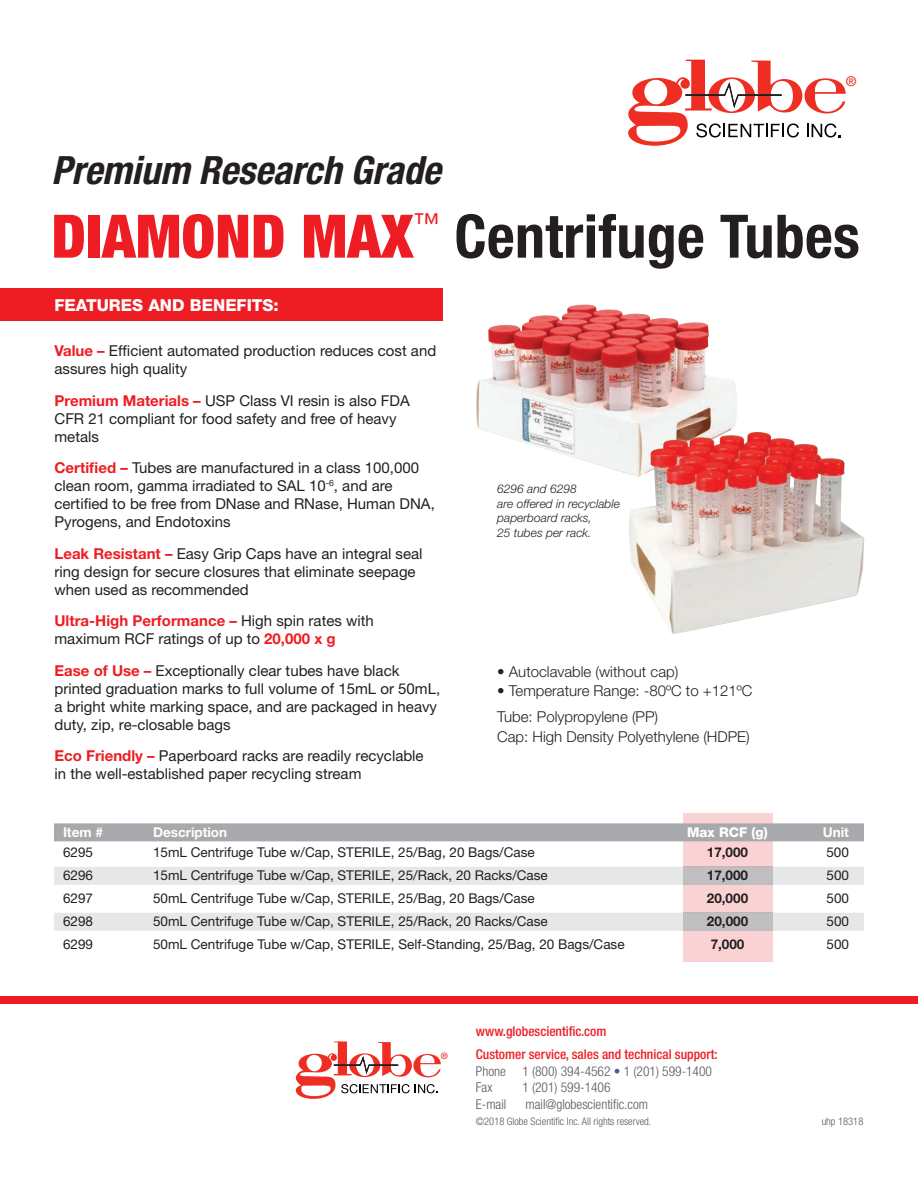
<style>
.page{position:relative;width:918px;height:1188px;background:#fff}
.page>*{position:absolute;margin:0;border:0;box-sizing:border-box;transform-origin:0 0}
.t1{font:700 condensed 60px "Helvetica Neue";letter-spacing:.005em;color:#231f20}
.t2{font:900 condensed 60px "Helvetica Neue";letter-spacing:.005em;color:#ee1d23}
.t3{font:italic 700 condensed 39px "Helvetica Neue";letter-spacing:-.005em;color:#231f20}
.t4{font:condensed 26.25px "Helvetica Neue";color:#ee1d23}
.t5{font:800 16.5px "Helvetica Neue";color:#fff}
.t6{font:15px/18px "Helvetica Neue";color:#231f20}
.t7{font:300 15px/26.2px "Helvetica Neue";color:#231f20}
.t8{font:13.5px "Helvetica Neue";color:#231f20}
.t9{font:300 condensed 13.5px/16.5px "Helvetica Neue";color:#57585a}
.t10{font:500 condensed 13.5px/23.2px "Helvetica Neue";color:#ee1d23}
.t11{font:700 13.5px "Helvetica Neue";color:#231f20}
.t12{font:700 13.5px "Helvetica Neue";color:#fff}
.t13{font:800 13.5px "Helvetica Neue";color:#fff}
.t14{font:500 13.5px "Helvetica Neue";color:#ee2e22}
.t15{font:italic 300 12px/14.4px "Helvetica Neue";color:#231f20}
.t16{font:300 condensed 10.5px "Helvetica Neue";color:#57585a}
.t17{font:500 9px "Helvetica Neue";color:#ee2e22}
.s1{font-weight:700;color:#ee1d23}
.s2{color:#4d5a9e}
</style>
<div class="page">
<div style="left:683px;top:813px;width:90px;height:149px;background:#fbd2d3"></div>
<div style="left:54px;top:823px;width:810px;height:18px;background:#a8a9ad"></div>
<div style="left:54px;top:867px;width:810px;height:18px;background:#e6e7e9"></div>
<div style="left:54px;top:913px;width:810px;height:18px;background:#e6e7e9"></div>
<div style="left:683px;top:867px;width:89px;height:18px;background:#bfbfc1"></div>
<div style="left:683px;top:913px;width:89px;height:18px;background:#bfbfc1"></div>
<svg style="left:628px;top:60px;width:218px;height:86px"></svg>
<div style="left:0;top:288px;width:442px;height:33px;background:#ee1d23"></div>
<div style="left:0;top:996px;width:918px;height:8px;background:#ee1d23"></div>
<img style="left:476px;top:304px;width:261px;height:170px">
<img style="left:629px;top:432px;width:235px;height:202px">
<svg style="left:296px;top:1041px;width:145px;height:58px"></svg>
<p class="t14" style="left:846px;top:73px;width:12px">®</p>
<h2 class="t3" style="left:52px;top:147px;width:391px">Premium Research Grade</h2>
<h1 class="t2" style="left:52px;top:199px;width:363px">DIAMOND MAX</h1>
<h3 class="t4" style="left:414px;top:208px;width:27px">™</h3>
<h1 class="t1" style="left:454px;top:200px;width:407px">Centrifuge Tubes</h1>
<p class="t5" style="left:55px;top:296px;width:226px">FEATURES AND BENEFITS:</p>
<p class="t6" style="left:55px;top:342px;width:383px"><span class="s1">Value –</span> Efficient automated production reduces cost and assures high quality</p>
<p class="t6" style="left:55px;top:391px;width:357px"><span class="s1">Premium Materials –</span> USP Class VI resin is also FDA<br>CFR 21 compliant for food safety and free of heavy metals</p>
<p class="t6" style="left:55px;top:459px;width:382px"><span class="s1">Certified –</span> Tubes are manufactured in a class 100,000 clean room, gamma irradiated to SAL 10<sup>-6</sup>, and are certified to be free from DNase and RNase, Human DNA, Pyrogens, and Endotoxins</p>
<p class="t6" style="left:55px;top:544px;width:370px"><span class="s1">Leak Resistant –</span> Easy Grip Caps have an integral seal ring design for secure closures that eliminate seepage when used as recommended</p>
<p class="t6" style="left:55px;top:612px;width:321px"><span class="s1">Ultra-High Performance –</span> High spin rates with maximum RCF ratings of up to <span class="s1">20,000 x g</span></p>
<p class="t6" style="left:55px;top:661px;width:387px"><span class="s1">Ease of Use –</span> Exceptionally clear tubes have black printed graduation marks to full volume of 15mL or 50mL, a bright white marking space, and are packaged in heavy duty, zip, re-closable bags</p>
<p class="t6" style="left:55px;top:747px;width:371px"><span class="s1">Eco Friendly –</span> Paperboard racks are readily recyclable in the well-established paper recycling stream</p>
<p class="t15" style="left:497px;top:482px;width:124px">6296 and 6298<br>are offered in recyclable paperboard racks,<br>25 tubes per rack.</p>
<p class="t7" style="left:497px;top:658px;width:183px">• Autoclavable (without cap)</p>
<p class="t7" style="left:497px;top:677px;width:257px">• Temperature Range: -80ºC to +121ºC<br>Tube: Polypropylene (PP)</p>
<p class="t7" style="left:497px;top:723px;width:254px">Cap: High Density Polyethylene (HDPE)</p>
<p class="t12" style="left:63px;top:824px;width:41px">Item #</p>
<p class="t12" style="left:153px;top:824px;width:76px">Description</p>
<p class="t13" style="left:687px;top:824px;width:82px">Max RCF (g)</p>
<p class="t12" style="left:823px;top:824px;width:28px">Unit</p>
<p class="t8" style="left:63px;top:845px;width:32px">6295</p>
<p class="t8" style="left:153px;top:845px;width:383px">15mL Centrifuge Tube w/Cap, STERILE, 25/Bag, 20 Bags/Case</p>
<p class="t11" style="left:707px;top:844px;width:43px">17,000</p>
<p class="t8" style="left:826px;top:845px;width:24px">500</p>
<p class="t8" style="left:63px;top:867px;width:32px">6296</p>
<p class="t8" style="left:153px;top:867px;width:396px">15mL Centrifuge Tube w/Cap, STERILE, 25/Rack, 20 Racks/Case</p>
<p class="t11" style="left:707px;top:867px;width:43px">17,000</p>
<p class="t8" style="left:827px;top:867px;width:24px">500</p>
<p class="t8" style="left:63px;top:890px;width:32px">6297</p>
<p class="t8" style="left:153px;top:890px;width:383px">50mL Centrifuge Tube w/Cap, STERILE, 25/Bag, 20 Bags/Case</p>
<p class="t11" style="left:707px;top:890px;width:43px">20,000</p>
<p class="t8" style="left:827px;top:890px;width:24px">500</p>
<p class="t8" style="left:63px;top:913px;width:32px">6298</p>
<p class="t8" style="left:153px;top:913px;width:396px">50mL Centrifuge Tube w/Cap, STERILE, 25/Rack, 20 Racks/Case</p>
<p class="t11" style="left:707px;top:913px;width:43px">20,000</p>
<p class="t8" style="left:827px;top:913px;width:24px">500</p>
<p class="t8" style="left:63px;top:936px;width:32px">6299</p>
<p class="t8" style="left:153px;top:936px;width:473px">50mL Centrifuge Tube w/Cap, STERILE, Self-Standing, 25/Bag, 20 Bags/Case</p>
<p class="t11" style="left:711px;top:936px;width:35px">7,000</p>
<p class="t8" style="left:827px;top:936px;width:24px">500</p>
<p class="t17" style="left:441px;top:1051px;width:9px">®</p>
<p class="t10" style="left:476px;top:1019px;width:243px">www.globescientific.com<br>Customer service, sales and technical support:</p>
<p class="t9" style="left:476px;top:1063px;width:238px">Phone 1 (800) 394-4562 <span class="s2">•</span> 1 (201) 599-1400<br>Fax</p>
<p class="t9" style="left:522px;top:1079px;width:90px">1 (201) 599-1406</p>
<p class="t9" style="left:476px;top:1096px;width:32px">E-mail</p>
<p class="t9" style="left:526px;top:1096px;width:124px">mail@globescientific.com</p>
<p class="t16" style="left:476px;top:1115px;width:177px">©2018 Globe Scientific Inc. All rights reserved.</p>
<p class="t16" style="left:822px;top:1115px;width:43px">uhp 18318</p>
</div>
